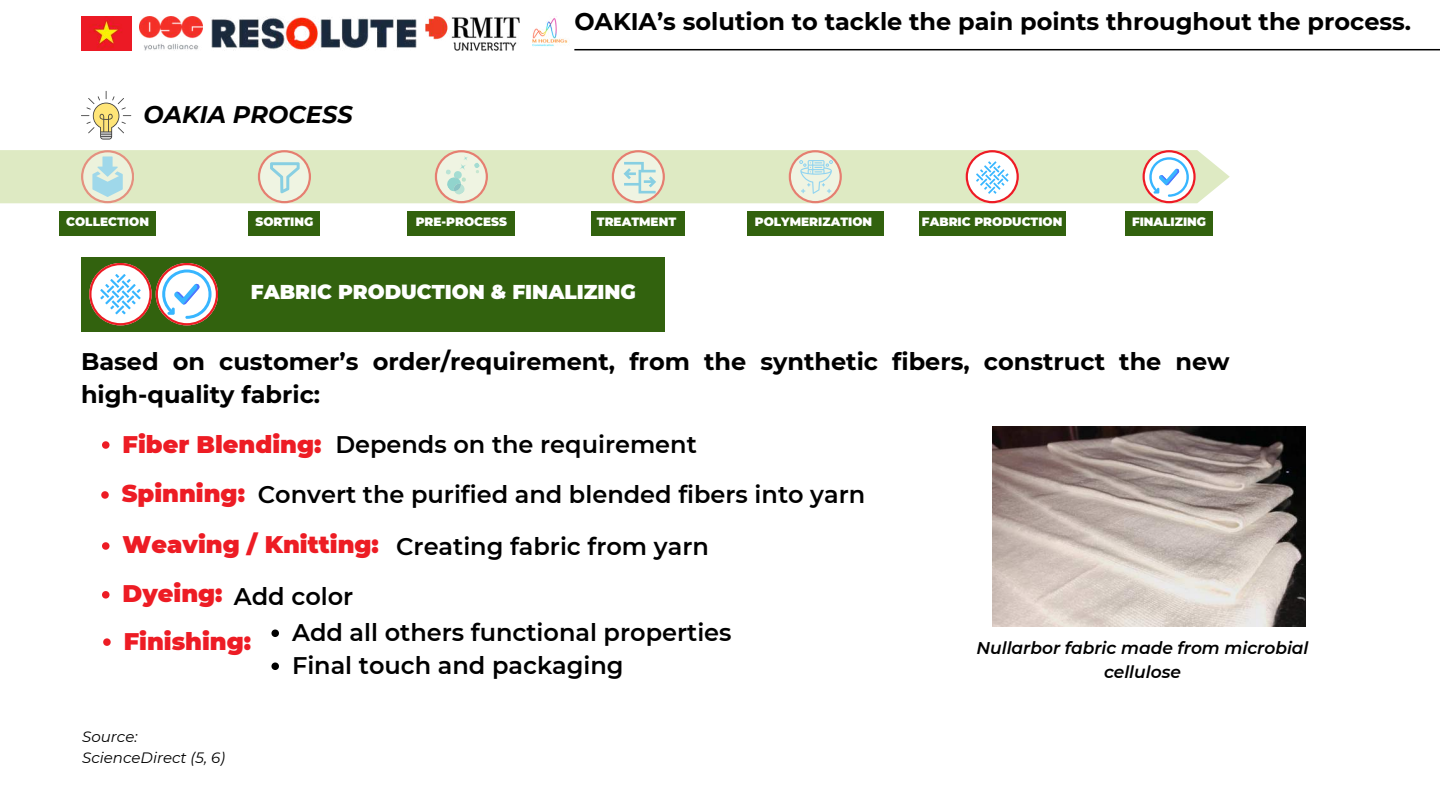
<style>
.page{position:relative;width:1440px;height:810px;background:#fff}
.page>*{position:absolute;margin:0;border:0;box-sizing:border-box;transform-origin:0 0}
.t1{font:600 24px "Montserrat";color:#000}
.t2{font:700 24px/33px "Montserrat";color:#000}
.t3{font:900 24px "Montserrat";color:#ed1c24}
.t4{font:italic 700 24px "Montserrat";color:#000}
.t5{font:900 20px "Montserrat";color:#fff}
.t6{font:italic 600 17px/23.2px "Montserrat";color:#000;text-align:center}
.t7{font:italic 15px/21px "Montserrat";color:#000}
.t8{font:900 12px "Montserrat";color:#fff}
</style>
<div class="page">
<svg style="left:81px;top:91px;width:50px;height:49px"></svg>
<div style="left:0;top:150px;width:1230px;height:53px;background:#deeac3"></div>
<svg style="left:81px;top:150px;width:53px;height:53px;background:#d4ddce"></svg>
<svg style="left:258px;top:150px;width:53px;height:53px;background:#dfdfcd"></svg>
<svg style="left:435px;top:150px;width:53px;height:53px;background:#e1dfcb"></svg>
<svg style="left:612px;top:150px;width:53px;height:53px;background:#dddecd"></svg>
<svg style="left:789px;top:150px;width:53px;height:53px;background:#e0dfce"></svg>
<svg style="left:966px;top:150px;width:53px;height:53px"></svg>
<svg style="left:1142px;top:150px;width:54px;height:53px"></svg>
<div style="left:60px;top:211px;width:96px;height:25px;background:#32620e"></div>
<div style="left:249px;top:211px;width:71px;height:25px;background:#32620e"></div>
<div style="left:407px;top:211px;width:108px;height:25px;background:#32620e"></div>
<div style="left:592px;top:211px;width:93px;height:25px;background:#32620e"></div>
<div style="left:747px;top:211px;width:137px;height:25px;background:#32620e"></div>
<div style="left:919px;top:211px;width:147px;height:25px;background:#32620e"></div>
<div style="left:1125px;top:211px;width:88px;height:25px;background:#32620e"></div>
<div style="left:81px;top:257px;width:584px;height:75px;background:#32620e"></div>
<svg style="left:89px;top:263px;width:129px;height:62px"></svg>
<img style="left:211px;top:17px;width:206px;height:33px">
<img style="left:139px;top:16px;width:63px;height:34px">
<img style="left:81px;top:16px;width:50px;height:34px">
<img style="left:425px;top:16px;width:95px;height:34px">
<img style="left:532px;top:16px;width:36px;height:31px">
<hr style="left:574px;top:49px;width:866px;height:1px;background:#000">
<img style="left:992px;top:426px;width:313px;height:201px">
<svg style="left:102px;top:441px;width:8px;height:8px"></svg>
<svg style="left:101px;top:491px;width:8px;height:8px"></svg>
<svg style="left:102px;top:542px;width:8px;height:8px"></svg>
<svg style="left:102px;top:591px;width:8px;height:8px"></svg>
<svg style="left:103px;top:638px;width:8px;height:8px"></svg>
<svg style="left:271px;top:630px;width:8px;height:7px"></svg>
<svg style="left:271px;top:663px;width:8px;height:7px"></svg>
<p class="t4" style="left:143px;top:99px;width:211px">OAKIA PROCESS</p>
<h2 class="t2" style="left:574px;top:5px;width:838px">OAKIA’s solution to tackle the pain points throughout the process.</h2>
<p class="t8" style="left:66px;top:215px;width:84px">COLLECTION</p>
<p class="t8" style="left:255px;top:215px;width:59px">SORTING</p>
<p class="t8" style="left:416px;top:215px;width:93px">PRE-PROCESS</p>
<p class="t8" style="left:597px;top:215px;width:81px">TREATMENT</p>
<p class="t8" style="left:755px;top:215px;width:119px">POLYMERIZATION</p>
<h2 class="t8" style="left:922px;top:215px;width:142px">FABRIC PRODUCTION</h2>
<p class="t8" style="left:1132px;top:215px;width:76px">FINALIZING</p>
<h1 class="t5" style="left:251px;top:280px;width:387px">FABRIC PRODUCTION &amp; FINALIZING</h1>
<p class="t2" style="left:81px;top:344px;width:1150px">Based on customer’s order/requirement, from the synthetic fibers, construct the new high-quality fabric:</p>
<p class="t3" style="left:123px;top:429px;width:200px">Fiber Blending:</p>
<p class="t1" style="left:335px;top:430px;width:363px">Depends on the requirement</p>
<p class="t3" style="left:122px;top:479px;width:125px">Spinning:</p>
<p class="t1" style="left:258px;top:480px;width:609px">Convert the purified and blended fibers into yarn</p>
<p class="t3" style="left:123px;top:530px;width:258px">Weaving / Knitting:</p>
<p class="t1" style="left:396px;top:532px;width:314px">Creating fabric from yarn</p>
<p class="t3" style="left:123px;top:579px;width:102px">Dyeing:</p>
<p class="t1" style="left:234px;top:581px;width:121px">Add color</p>
<p class="t3" style="left:124px;top:626px;width:129px">Finishing:</p>
<h4 class="t1" style="left:292px;top:618px;width:441px">Add all others functional properties</h4>
<h2 class="t1" style="left:292px;top:651px;width:333px">Final touch and packaging</h2>
<p class="t7" style="left:82px;top:727px;width:144px">Source:<br>ScienceDirect (5, 6)</p>
<h2 class="t6" style="left:976px;top:637px;width:334px">Nullarbor fabric made from microbial cellulose</h2>
</div>
